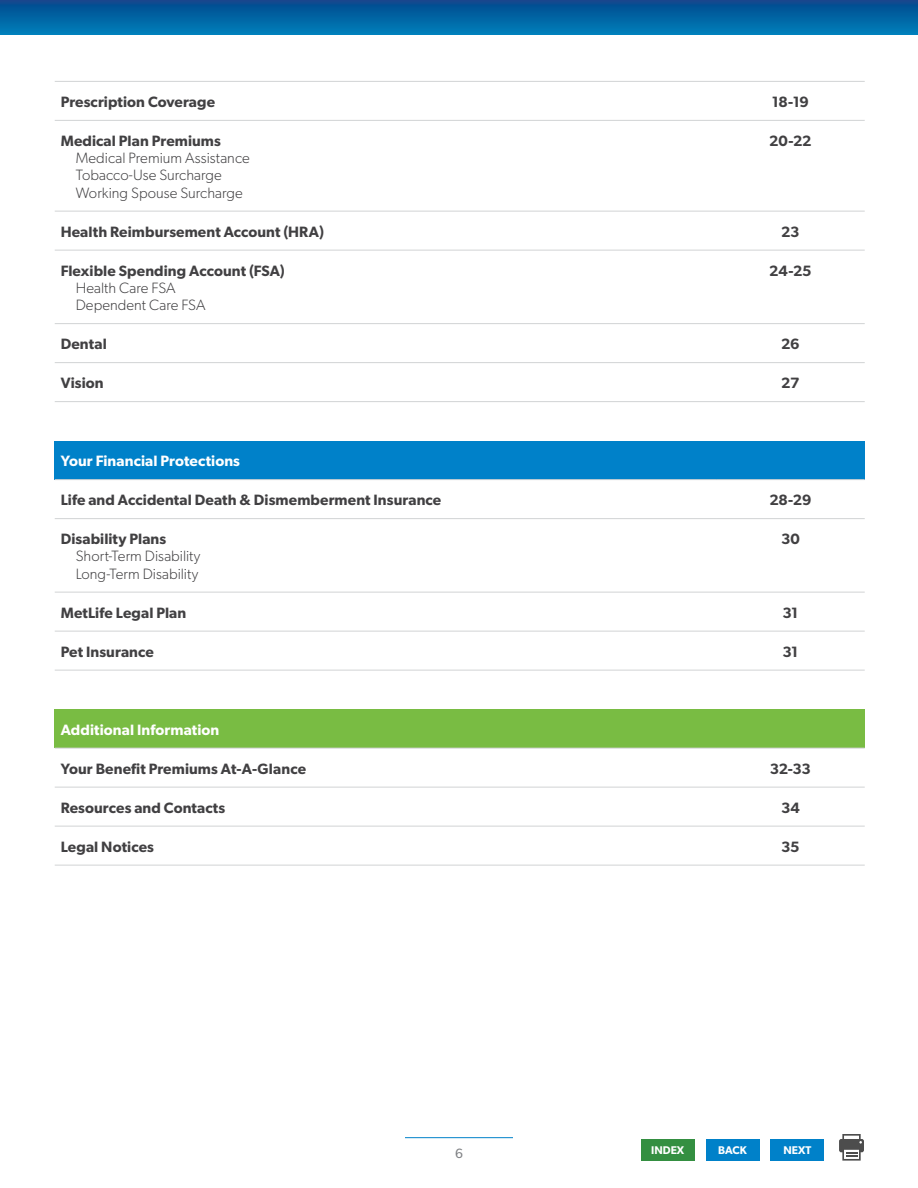
<style>
.page{position:relative;width:918px;height:1188px;background:#fff}
.page>*{position:absolute;margin:0;border:0;box-sizing:border-box;transform-origin:0 0}
.t1{font:600 15px "Gibson";letter-spacing:.005em;color:#414042}
.t2{font:300 15px/17.2px "Gibson";letter-spacing:.005em;color:#414042}
.t3{font:600 15px "Gibson";letter-spacing:.005em;color:#fff}
.t4{font:13.5px "Gibson";color:#808285}
.t5{font:600 11.25px "Gibson";color:#fff}
</style>
<div class="page">
<hr style="left:405px;top:1137px;width:108px;height:1px;background:#0081c9">
<div style="left:641px;top:1139px;width:54px;height:22px;background:#348f41"></div>
<div style="left:706px;top:1139px;width:53px;height:22px;background:#0081c9"></div>
<div style="left:770px;top:1139px;width:54px;height:22px;background:#0081c9"></div>
<svg style="left:839px;top:1134px;width:25px;height:27px"></svg>
<svg style="left:0;top:0;width:918px;height:35px"></svg>
<div style="left:55px;top:441px;width:810px;height:39px;background:#0081c9"></div>
<div style="left:55px;top:709px;width:810px;height:39px;background:#79bc43"></div>
<hr style="left:55px;top:81px;width:661px;height:1px;background:#d1d3d4">
<hr style="left:716px;top:81px;width:149px;height:1px;background:#d1d3d4">
<hr style="left:55px;top:120px;width:661px;height:1px;background:#d1d3d4">
<hr style="left:716px;top:120px;width:149px;height:1px;background:#d1d3d4">
<hr style="left:55px;top:211px;width:661px;height:1px;background:#d1d3d4">
<hr style="left:716px;top:211px;width:149px;height:1px;background:#d1d3d4">
<hr style="left:55px;top:250px;width:661px;height:1px;background:#d1d3d4">
<hr style="left:716px;top:250px;width:149px;height:1px;background:#d1d3d4">
<hr style="left:55px;top:323px;width:661px;height:1px;background:#d1d3d4">
<hr style="left:716px;top:323px;width:149px;height:1px;background:#d1d3d4">
<hr style="left:55px;top:362px;width:661px;height:1px;background:#d1d3d4">
<hr style="left:716px;top:362px;width:149px;height:1px;background:#d1d3d4">
<hr style="left:55px;top:401px;width:661px;height:1px;background:#d1d3d4">
<hr style="left:716px;top:401px;width:149px;height:1px;background:#d1d3d4">
<hr style="left:55px;top:479px;width:661px;height:1px;background:#d1d3d4">
<hr style="left:716px;top:479px;width:149px;height:1px;background:#d1d3d4">
<hr style="left:55px;top:518px;width:661px;height:1px;background:#d1d3d4">
<hr style="left:716px;top:518px;width:149px;height:1px;background:#d1d3d4">
<hr style="left:55px;top:592px;width:661px;height:1px;background:#d1d3d4">
<hr style="left:716px;top:592px;width:149px;height:1px;background:#d1d3d4">
<hr style="left:55px;top:631px;width:661px;height:1px;background:#d1d3d4">
<hr style="left:716px;top:631px;width:149px;height:1px;background:#d1d3d4">
<hr style="left:55px;top:670px;width:661px;height:1px;background:#d1d3d4">
<hr style="left:716px;top:670px;width:149px;height:1px;background:#d1d3d4">
<hr style="left:55px;top:748px;width:661px;height:1px;background:#d1d3d4">
<hr style="left:716px;top:748px;width:149px;height:1px;background:#d1d3d4">
<hr style="left:716px;top:787px;width:149px;height:1px;background:#d1d3d4">
<hr style="left:55px;top:826px;width:661px;height:1px;background:#d1d3d4">
<hr style="left:716px;top:826px;width:149px;height:1px;background:#d1d3d4">
<hr style="left:716px;top:865px;width:149px;height:1px;background:#d1d3d4">
<hr style="left:55px;top:787px;width:661px;height:1px;background:#d1d3d4">
<hr style="left:55px;top:865px;width:661px;height:1px;background:#d1d3d4">
<p class="t1" style="left:61px;top:93px;width:156px">Prescription Coverage</p>
<p class="t1" style="left:772px;top:93px;width:38px">18-19</p>
<p class="t1" style="left:61px;top:132px;width:162px">Medical Plan Premiums</p>
<p class="t2" style="left:76px;top:149px;width:176px">Medical Premium Assistance<br>Tobacco-Use Surcharge<br>Working Spouse Surcharge</p>
<p class="t1" style="left:769px;top:132px;width:44px">20-22</p>
<p class="t1" style="left:61px;top:222px;width:265px">Health Reimbursement Account (HRA)</p>
<p class="t1" style="left:781px;top:222px;width:20px">23</p>
<p class="t1" style="left:61px;top:261px;width:226px">Flexible Spending Account (FSA)</p>
<p class="t2" style="left:76px;top:279px;width:131px">Health Care FSA<br>Dependent Care FSA</p>
<p class="t1" style="left:769px;top:261px;width:44px">24-25</p>
<p class="t1" style="left:61px;top:335px;width:48px">Dental</p>
<p class="t1" style="left:781px;top:335px;width:20px">26</p>
<p class="t1" style="left:61px;top:374px;width:44px">Vision</p>
<p class="t1" style="left:781px;top:374px;width:20px">27</p>
<p class="t3" style="left:61px;top:452px;width:181px">Your Financial Protections</p>
<p class="t1" style="left:61px;top:491px;width:382px">Life and Accidental Death &amp; Dismemberment Insurance</p>
<p class="t1" style="left:769px;top:491px;width:44px">28-29</p>
<p class="t1" style="left:61px;top:530px;width:107px">Disability Plans</p>
<p class="t2" style="left:76px;top:547px;width:126px">Short-Term Disability<br>Long-Term Disability</p>
<p class="t1" style="left:781px;top:530px;width:20px">30</p>
<p class="t1" style="left:61px;top:603px;width:127px">MetLife Legal Plan</p>
<p class="t1" style="left:782px;top:603px;width:17px">31</p>
<p class="t1" style="left:61px;top:642px;width:95px">Pet Insurance</p>
<p class="t1" style="left:782px;top:642px;width:17px">31</p>
<p class="t3" style="left:61px;top:720px;width:160px">Additional Information</p>
<p class="t1" style="left:61px;top:759px;width:247px">Your Benefit Premiums At-A-Glance</p>
<p class="t1" style="left:770px;top:759px;width:43px">32-33</p>
<p class="t1" style="left:61px;top:798px;width:166px">Resources and Contacts</p>
<p class="t1" style="left:781px;top:798px;width:20px">34</p>
<p class="t1" style="left:61px;top:837px;width:95px">Legal Notices</p>
<p class="t1" style="left:781px;top:837px;width:20px">35</p>
<p class="t4" style="left:455px;top:1146px;width:9px">6</p>
<p class="t5" style="left:651px;top:1143px;width:34px">INDEX</p>
<p class="t5" style="left:718px;top:1143px;width:30px">BACK</p>
<p class="t5" style="left:783px;top:1143px;width:29px">NEXT</p>
</div>
